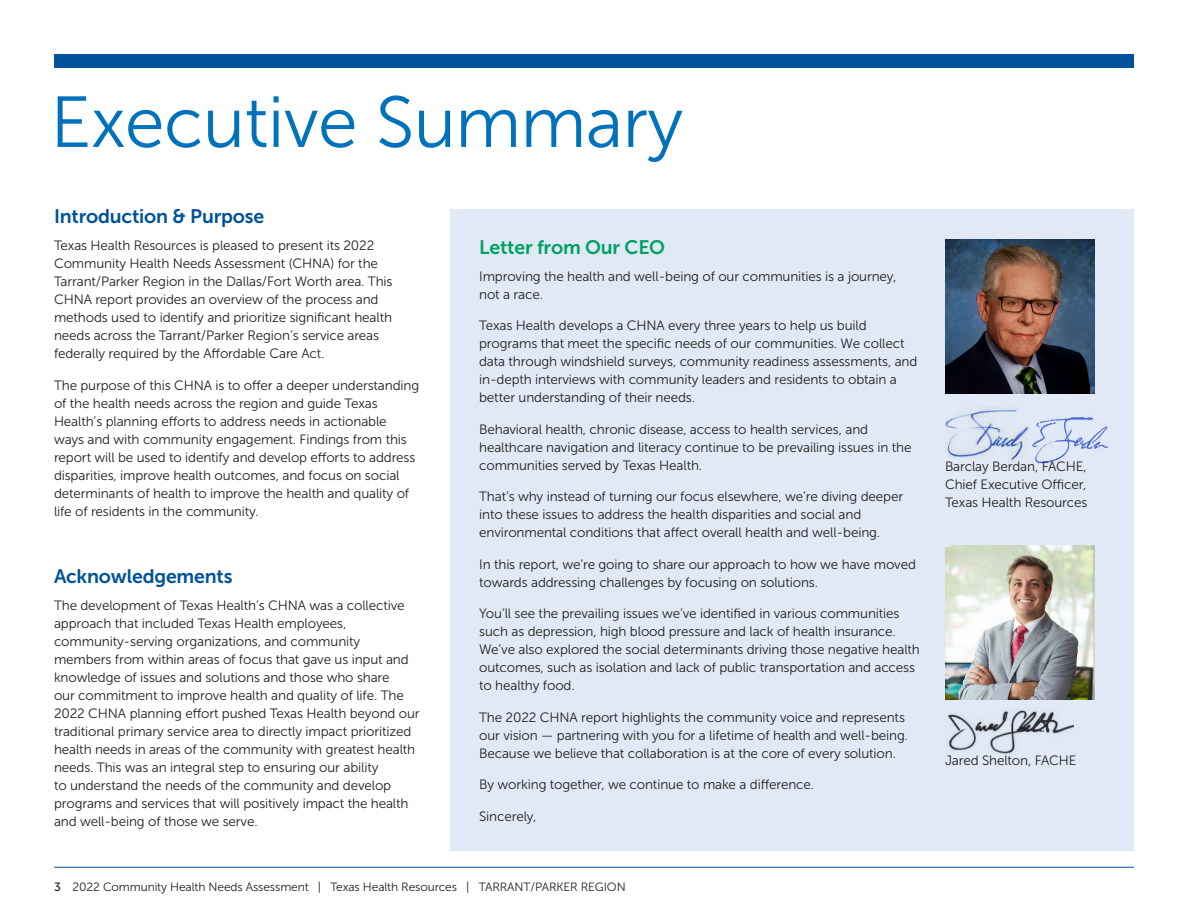
<style>
.page{position:relative;width:1188px;height:918px;background:#fff}
.page>*{position:absolute;margin:0;border:0;box-sizing:border-box;transform-origin:0 0}
.Section_Head{font:72px "Museo Sans 300";letter-spacing:-.01em;color:#0072bc}
.Subhead_Level_1{font:19.5px "Museo Sans 700";letter-spacing:-.01em;color:#01529a}
.Subhead_Level_1-2{font:19.5px "Museo Sans 700";letter-spacing:-.01em;color:#00a261}
.t1{font:13.5px/18px "Museo Sans 300";letter-spacing:-.01em;color:#231f20}
.t2{font:12px "Museo Sans 300";letter-spacing:-.01em;color:#231f20}
.s1{font-family:"Museo Sans 500"}
</style>
<div class="page">
<hr style="left:54px;top:867px;width:1080px;height:1px;background:#01529a">
<div style="left:451px;top:209px;width:683px;height:641px;background:#e1e9f6"></div>
<div style="left:54px;top:54px;width:1080px;height:14px;background:#01529a"></div>
<img style="left:945px;top:239px;width:150px;height:154px">
<img style="left:945px;top:545px;width:150px;height:155px">
<img style="left:947px;top:710px;width:127px;height:44px">
<img style="left:945px;top:407px;width:163px;height:57px">
<p class="Section_Head" style="left:50px;top:83px;width:635px">Executive Summary</p>
<p class="Subhead_Level_1" style="left:54px;top:206px;width:212px">Introduction &amp; Purpose</p>
<p class="t1" style="left:54px;top:237px;width:340px">Texas Health Resources is pleased to present its 2022<br>Community Health Needs Assessment (CHNA) for the Tarrant/Parker Region in the Dallas/Fort Worth area. This CHNA report provides an overview of the process and methods used to identify and prioritize significant health needs across the Tarrant/Parker Region’s service areas federally required by the Affordable Care Act.</p>
<p class="t1" style="left:54px;top:376px;width:367px">The purpose of this CHNA is to offer a deeper understanding of the health needs across the region and guide Texas Health’s planning efforts to address needs in actionable ways and with community engagement. Findings from this report will be used to identify and develop efforts to address disparities, improve health outcomes, and focus on social determinants of health to improve the health and quality of life of residents in the community.</p>
<p class="Subhead_Level_1" style="left:54px;top:566px;width:180px">Acknowledgements</p>
<p class="t1" style="left:54px;top:596px;width:367px">The development of Texas Health’s CHNA was a collective approach that included Texas Health employees, community-serving organizations, and community members from within areas of focus that gave us input and knowledge of issues and solutions and those who share<br>our commitment to improve health and quality of life. The 2022 CHNA planning effort pushed Texas Health beyond our traditional primary service area to directly impact prioritized health needs in areas of the community with greatest health needs. This was an integral step to ensuring our ability<br>to understand the needs of the community and develop programs and services that will positively impact the health and well-being of those we serve.</p>
<p class="Subhead_Level_1-2" style="left:479px;top:236px;width:188px">Letter from Our CEO</p>
<p class="t1" style="left:479px;top:267px;width:419px">Improving the health and well-being of our communities is a journey, not a race.</p>
<p class="t1" style="left:479px;top:317px;width:440px">Texas Health develops a CHNA every three years to help us build programs that meet the specific needs of our communities. We collect data through windshield surveys, community readiness assessments, and in-depth interviews with community leaders and residents to obtain a better understanding of their needs.</p>
<p class="t1" style="left:479px;top:420px;width:434px">Behavioral health, chronic disease, access to health services, and healthcare navigation and literacy continue to be prevailing issues in the communities served by Texas Health.</p>
<p class="t1" style="left:479px;top:488px;width:425px">That’s why instead of turning our focus elsewhere, we’re diving deeper into these issues to address the health disparities and social and environmental conditions that affect overall health and well-being.</p>
<p class="t1" style="left:479px;top:555px;width:438px">In this report, we’re going to share our approach to how we have moved towards addressing challenges by focusing on solutions.</p>
<p class="t1" style="left:479px;top:605px;width:442px">You’ll see the prevailing issues we’ve identified in various communities such as depression, high blood pressure and lack of health insurance.<br>We’ve also explored the social determinants driving those negative health outcomes, such as isolation and lack of public transportation and access to healthy food.</p>
<p class="t1" style="left:479px;top:708px;width:431px">The 2022 CHNA report highlights the community voice and represents our vision — partnering with you for a lifetime of health and well-being.<br>Because we believe that collaboration is at the core of every solution.</p>
<p class="t1" style="left:479px;top:776px;width:337px">By working together, we continue to make a difference.</p>
<p class="t1" style="left:479px;top:807px;width:59px">Sincerely,</p>
<p class="t2" style="left:54px;top:880px;width:573px"><span class="s1">3</span> 2022 Community Health Needs Assessment | Texas Health Resources | TARRANT/PARKER REGION</p>
<p class="t1" style="left:945px;top:457px;width:144px;text-align:justify">Barclay Berdan, FACHE, Chief Executive Officer, Texas Health Resources</p>
<p class="t1" style="left:945px;top:752px;width:133px">Jared Shelton, FACHE</p>
</div>
